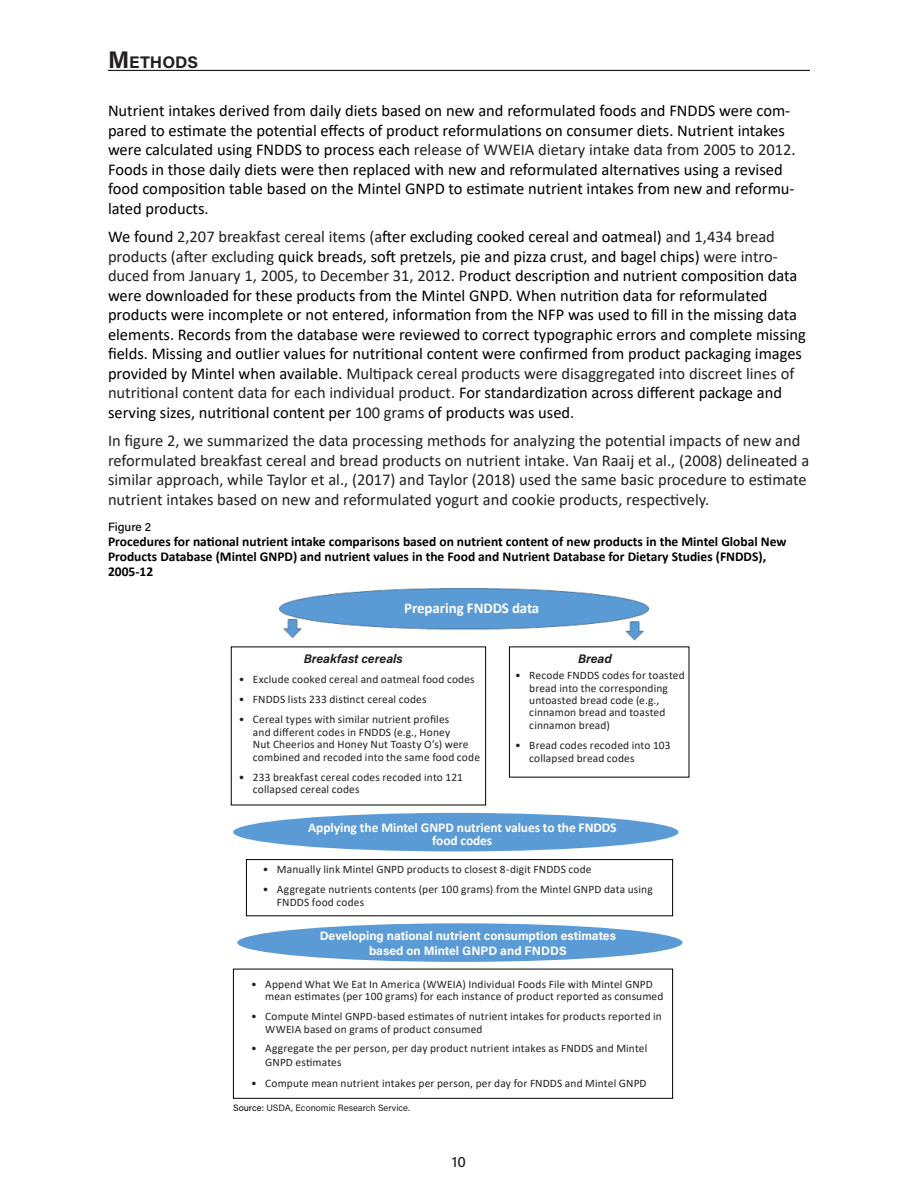
<style>
.page{position:relative;width:918px;height:1188px;background:#fff}
.page>*{position:absolute;margin:0;border:0;box-sizing:border-box;transform-origin:0 0}
.t1{font:700 16.8px "Acumin Pro";color:#231f20}
.t2{font:16.5px/19.5px "Calibri";color:#000}
.t3{font:16.5px/19.5px "Calibri";color:#231f20}
.t4{font:700 15px "Calibri";letter-spacing:-.01em;color:#fff}
.t5{font:500 15px "Acumin Pro";color:#231f20}
.t6{font:700 13.5px/15px "Calibri";color:#000}
.t7{font:700 13.5px/13.5px "Calibri";letter-spacing:-.01em;color:#fff;text-align:center}
.t8{font:italic 700 12.45px "Acumin Pro";color:#231f20}
.t9{font:700 12.15px/14.7px "Acumin Pro";color:#fff;text-align:center}
.t10{font:500 12px "Acumin Pro";color:#000}
.t11{font:11.4px/12.5px "Calibri";letter-spacing:.015em;color:#231f20}
.t12{font:9.15px "Acumin Pro";color:#231f20}
.s1{font-size:24px}
.s2{color:#231f20}
.s3{color:#000}
</style>
<div class="page">
<hr style="left:108px;top:70px;width:702px;height:1px;background:#231f20">
<div style="left:246px;top:859px;width:427px;height:57px;border:1px solid #000"></div>
<div style="left:233px;top:813px;width:445px;height:38px;background:#5b9bd5;border-radius:50%"></div>
<div style="left:233px;top:969px;width:440px;height:130px;border:1px solid #000"></div>
<div style="left:237px;top:923px;width:446px;height:39px;background:#5b9bd5;border-radius:50%"></div>
<img style="left:230px;top:588px;width:458px;height:236px">
<p class="t1" style="left:108px;top:50px;width:92px"><span class="s1">M</span> ETHODS</p>
<p class="t2" style="left:108px;top:100px;width:689px">Nutrient intakes derived from daily diets based on new and reformulated foods and FNDDS were com&shy;pared to estimate the potential effects of product reformulations on consumer diets. Nutrient intakes were calculated using FNDDS to process each <span class="s2">release of WWEIA dietary intake data from 2005 to 2012</span>.<br>Foods in those daily diets were then replaced with new and reformulated alternatives using a revised food composition table based on the Mintel GNPD to estimate nutrient intakes from new and reformu&shy;lated products.</p>
<p class="t2" style="left:108px;top:226px;width:700px">We found <span class="s2">2,207 breakfast cereal items (a</span>fter excluding cooked cereal and oatmeal) <span class="s2">and 1,434 bread products (after excluding</span> quick breads, soft pretzels, pie and pizza crust, and bagel chips) <span class="s2">were intro&shy;duced from January 1, 2005, to December 31, 2012</span>. <span class="s2">P</span>roduct description and nutrient composition data were downloaded for these products from the Mintel GNPD. When nutrition data for reformulated products were incomplete or not entered, information from the NFP was used to fill in the missing data elements. Records from the database were reviewed to correct typographic errors and complete missing fields. Missing and outlier values for nutritional content were confirmed from product packaging images provided by Mintel when available. <span class="s2">Multipack cereal products were disaggregated into discreet lines of nutritional content data for each individual product.</span> For standardization across different package and serving sizes, nutritional content per <span class="s2">100 grams</span> of products was used.</p>
<p class="t3" style="left:108px;top:430px;width:703px">In figure 2, we summarized the data processing methods for analyzing the potential impacts of new and reformulated breakfast cereal and bread products on nutrient intake. Van Raaij et al., (2008) delineated a similar approach, while Taylor et al., (2017) and Taylor (2018) used the same basic procedure to estimate nutrient intakes based on new and reformulated yogurt and cookie products, respectively.</p>
<p class="t10" style="left:108px;top:518px;width:45px">Figure 2</p>
<p class="t6" style="left:108px;top:534px;width:680px">Procedures for national nutrient intake comparisons based on nutrient content of new products in the Mintel Global New<br>Products Database (Mintel GNPD) and nutrient values in the Food and Nutrient Database for Dietary Studies (FNDDS),<br>2005-12</p>
<p class="t4" style="left:404px;top:597px;width:137px">Preparing FNDDS data</p>
<p class="t8" style="left:304px;top:649px;width:101px">Breakfast cereals</p>
<p class="t11" style="left:239px;top:673px;width:237px">• Exclude cooked cereal and oatmeal food codes</p>
<p class="t11" style="left:239px;top:693px;width:189px">• FNDDS lists 233 distinct cereal codes</p>
<p class="t11" style="left:253px;top:713px;width:229px;text-indent:-14px">• Cereal types with similar nutrient profiles<br>and different codes in FNDDS (e.g., Honey<br>Nut Cheerios and Honey Nut Toasty O’s) were combined and recoded into the same food code</p>
<p class="t11" style="left:253px;top:770px;width:212px;text-indent:-14px">• 233 breakfast cereal codes recoded into 121 collapsed cereal codes</p>
<p class="t8" style="left:578px;top:649px;width:35px">Bread</p>
<p class="t11" style="left:529px;top:669px;width:157px;text-indent:-14px">• Recode FNDDS codes for toasted bread into the corresponding untoasted bread code (e.g., cinnamon bread and toasted cinnamon bread)</p>
<p class="t11" style="left:529px;top:738px;width:143px;line-height:13.5px;text-indent:-14px">• Bread codes recoded into 103 collapsed bread codes</p>
<p class="t7" style="left:308px;top:820px;width:310px">Applying the Mintel GNPD nutrient values to the FNDDS food codes</p>
<p class="t11" style="left:263px;top:863px;width:330px">• Manually link Mintel GNPD products to closest 8-digit FNDDS code</p>
<p class="t11" style="left:277px;top:883px;width:377px;text-indent:-14px">• Aggregate nutrients contents (per 100 grams) from the Mintel GNPD data using<br>FNDDS food codes</p>
<p class="t9" style="left:320px;top:928px;width:298px">Developing national nutrient consumption estimates based on Mintel GNPD and FNDDS</p>
<p class="t11" style="left:265px;top:977px;width:400px;text-indent:-14px">• Append What We Eat In America (WWEIA) Individual Foods File with Mintel GNPD mean estimates (per 100 grams) for each instance of product reported as consumed</p>
<p class="t11" style="left:265px;top:1010px;width:398px;text-indent:-14px">• Compute Mintel GNPD-based estimates of nutrient intakes for products reported in<br>WWEIA based on grams of product consumed</p>
<p class="t11" style="left:265px;top:1042px;width:384px;line-height:13.5px;text-indent:-14px">• Aggregate the per person, per day product nutrient intakes as FNDDS and Mintel<br>GNPD estimates</p>
<p class="t11" style="left:251px;top:1077px;width:397px">• Compute mean nutrient intakes per person, per day for FNDDS and Mintel GNPD</p>
<p class="t12" style="left:233px;top:1101px;width:178px"><span class="s3">Source:</span> USDA, Economic Research Service.</p>
<p class="t5" style="left:452px;top:1151px;width:16px">10</p>
</div>
